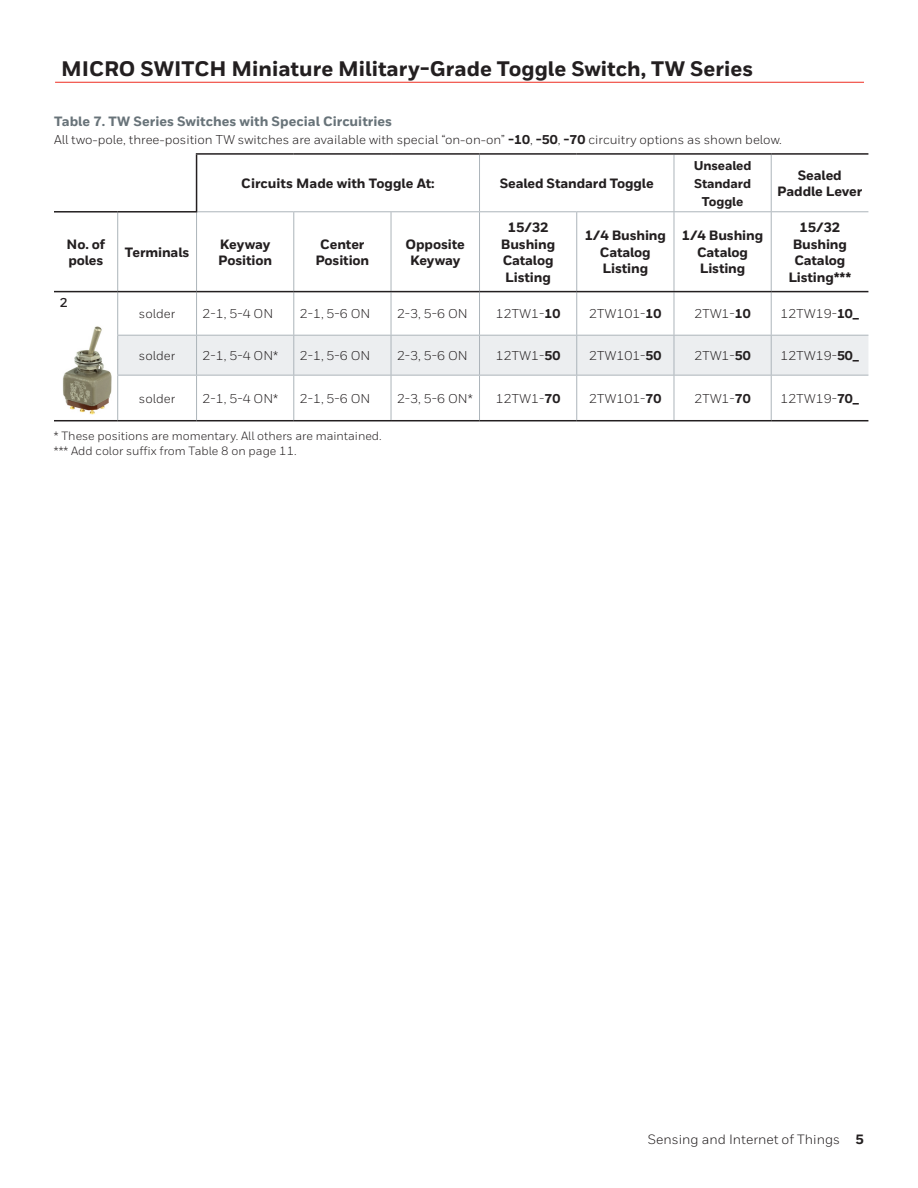
<style>
.page{position:relative;width:918px;height:1188px;background:#fff}
.page>*{position:absolute;margin:0;border:0;box-sizing:border-box;transform-origin:0 0}
.t1{font:800 21px "Honeywell Sans";color:#231f20}
.t2{font:800 13.5px/16.5px "Honeywell Sans";letter-spacing:-.01em;color:#231f20;text-align:center}
.t3{font:800 13.5px "Honeywell Sans";color:#687379}
.t4{font:13.5px "Honeywell Sans";color:#231f20}
.t5{font:12.75px "Honeywell Sans";color:#231f20}
.t6{font:800 12.75px/18px "Honeywell Sans";letter-spacing:-.01em;color:#231f20;text-align:center}
.t7{font:700 12.75px "Honeywell Sans";color:#231f20}
.t8{font:12px/15px "Honeywell Sans";color:#231f20}
.s1{font-weight:800}
</style>
<div class="page">
<hr style="left:55px;top:82px;width:809px;height:1px;background:#ee2e22">
<div style="left:118px;top:336px;width:750px;height:39px;background:#eceef0"></div>
<hr style="left:117px;top:213px;width:1px;height:78px;background:#acb4ba">
<hr style="left:197px;top:211px;width:97px;height:1px;background:#acb4ba">
<hr style="left:196px;top:213px;width:1px;height:78px;background:#acb4ba">
<hr style="left:294px;top:211px;width:97px;height:1px;background:#acb4ba">
<hr style="left:293px;top:212px;width:1px;height:79px;background:#acb4ba">
<hr style="left:391px;top:211px;width:89px;height:1px;background:#acb4ba">
<hr style="left:391px;top:212px;width:1px;height:79px;background:#acb4ba">
<hr style="left:480px;top:211px;width:97px;height:1px;background:#acb4ba">
<hr style="left:479px;top:212px;width:1px;height:79px;background:#acb4ba">
<hr style="left:577px;top:211px;width:97px;height:1px;background:#acb4ba">
<hr style="left:576px;top:212px;width:1px;height:79px;background:#acb4ba">
<hr style="left:674px;top:211px;width:97px;height:1px;background:#acb4ba">
<hr style="left:674px;top:212px;width:1px;height:79px;background:#acb4ba">
<hr style="left:771px;top:211px;width:97px;height:1px;background:#acb4ba">
<hr style="left:771px;top:212px;width:1px;height:79px;background:#acb4ba">
<hr style="left:117px;top:292px;width:1px;height:43px;background:#acb4ba">
<hr style="left:196px;top:292px;width:1px;height:43px;background:#acb4ba">
<hr style="left:293px;top:292px;width:1px;height:43px;background:#acb4ba">
<hr style="left:391px;top:292px;width:1px;height:43px;background:#acb4ba">
<hr style="left:479px;top:292px;width:1px;height:43px;background:#acb4ba">
<hr style="left:576px;top:292px;width:1px;height:43px;background:#acb4ba">
<hr style="left:674px;top:292px;width:1px;height:43px;background:#acb4ba">
<hr style="left:771px;top:292px;width:1px;height:43px;background:#acb4ba">
<hr style="left:117px;top:335px;width:80px;height:1px;background:#acb4ba">
<hr style="left:117px;top:336px;width:1px;height:39px;background:#acb4ba">
<hr style="left:197px;top:335px;width:97px;height:1px;background:#acb4ba">
<hr style="left:196px;top:336px;width:1px;height:39px;background:#acb4ba">
<hr style="left:294px;top:335px;width:97px;height:1px;background:#acb4ba">
<hr style="left:293px;top:336px;width:1px;height:39px;background:#acb4ba">
<hr style="left:391px;top:335px;width:89px;height:1px;background:#acb4ba">
<hr style="left:391px;top:336px;width:1px;height:39px;background:#acb4ba">
<hr style="left:480px;top:335px;width:97px;height:1px;background:#acb4ba">
<hr style="left:479px;top:336px;width:1px;height:39px;background:#acb4ba">
<hr style="left:577px;top:335px;width:97px;height:1px;background:#acb4ba">
<hr style="left:576px;top:336px;width:1px;height:39px;background:#acb4ba">
<hr style="left:674px;top:335px;width:97px;height:1px;background:#acb4ba">
<hr style="left:674px;top:336px;width:1px;height:39px;background:#acb4ba">
<hr style="left:771px;top:335px;width:97px;height:1px;background:#acb4ba">
<hr style="left:771px;top:336px;width:1px;height:39px;background:#acb4ba">
<hr style="left:117px;top:375px;width:80px;height:1px;background:#acb4ba">
<hr style="left:117px;top:376px;width:1px;height:44px;background:#acb4ba">
<hr style="left:197px;top:375px;width:97px;height:1px;background:#acb4ba">
<hr style="left:196px;top:376px;width:1px;height:44px;background:#acb4ba">
<hr style="left:294px;top:375px;width:97px;height:1px;background:#acb4ba">
<hr style="left:293px;top:376px;width:1px;height:44px;background:#acb4ba">
<hr style="left:391px;top:375px;width:89px;height:1px;background:#acb4ba">
<hr style="left:391px;top:376px;width:1px;height:44px;background:#acb4ba">
<hr style="left:480px;top:375px;width:97px;height:1px;background:#acb4ba">
<hr style="left:479px;top:376px;width:1px;height:44px;background:#acb4ba">
<hr style="left:577px;top:375px;width:97px;height:1px;background:#acb4ba">
<hr style="left:576px;top:376px;width:1px;height:44px;background:#acb4ba">
<hr style="left:674px;top:375px;width:97px;height:1px;background:#acb4ba">
<hr style="left:674px;top:376px;width:1px;height:44px;background:#acb4ba">
<hr style="left:771px;top:375px;width:97px;height:1px;background:#acb4ba">
<hr style="left:771px;top:376px;width:1px;height:44px;background:#acb4ba">
<hr style="left:479px;top:155px;width:1px;height:56px;background:#acb4ba">
<hr style="left:674px;top:155px;width:1px;height:56px;background:#acb4ba">
<hr style="left:771px;top:155px;width:1px;height:56px;background:#acb4ba">
<hr style="left:54px;top:291px;width:64px;height:1px;background:#231f20">
<hr style="left:118px;top:291px;width:79px;height:1px;background:#231f20">
<hr style="left:197px;top:291px;width:97px;height:1px;background:#231f20">
<hr style="left:294px;top:291px;width:97px;height:1px;background:#231f20">
<hr style="left:391px;top:291px;width:89px;height:1px;background:#231f20">
<hr style="left:480px;top:291px;width:97px;height:1px;background:#231f20">
<hr style="left:577px;top:291px;width:97px;height:1px;background:#231f20">
<hr style="left:674px;top:291px;width:97px;height:1px;background:#231f20">
<hr style="left:771px;top:291px;width:97px;height:1px;background:#231f20">
<hr style="left:674px;top:153px;width:97px;height:2px;background:#231f20">
<hr style="left:54px;top:211px;width:64px;height:2px;background:#231f20">
<hr style="left:118px;top:211px;width:79px;height:2px;background:#231f20">
<hr style="left:480px;top:153px;width:97px;height:2px;background:#231f20">
<hr style="left:577px;top:153px;width:97px;height:2px;background:#231f20">
<hr style="left:771px;top:153px;width:97px;height:2px;background:#231f20">
<hr style="left:118px;top:420px;width:79px;height:1px;background:#231f20">
<hr style="left:197px;top:420px;width:97px;height:1px;background:#231f20">
<hr style="left:294px;top:420px;width:97px;height:1px;background:#231f20">
<hr style="left:391px;top:420px;width:89px;height:1px;background:#231f20">
<hr style="left:480px;top:420px;width:97px;height:1px;background:#231f20">
<hr style="left:577px;top:420px;width:97px;height:1px;background:#231f20">
<hr style="left:674px;top:420px;width:97px;height:1px;background:#231f20">
<hr style="left:771px;top:420px;width:97px;height:1px;background:#231f20">
<hr style="left:54px;top:420px;width:64px;height:1px;background:#231f20">
<hr style="left:196px;top:153px;width:98px;height:2px;background:#231f20">
<hr style="left:196px;top:155px;width:1px;height:56px;background:#231f20">
<hr style="left:294px;top:153px;width:97px;height:2px;background:#231f20">
<hr style="left:391px;top:153px;width:89px;height:2px;background:#231f20">
<img style="left:63px;top:326px;width:49px;height:89px">
<h1 class="t1" style="left:61px;top:61px;width:694px">MICRO SWITCH Miniature Military-Grade Toggle Switch, TW Series</h1>
<p class="t3" style="left:54px;top:116px;width:340px">Table 7. TW Series Switches with Special Circuitries</p>
<p class="t5" style="left:54px;top:134px;width:729px">All two-pole, three-position TW switches are available with special “on-on-on” <span class="s1">-10</span>, <span class="s1">-50</span>, <span class="s1">-70</span> circuitry options as shown below.</p>
<p class="t2" style="left:241px;top:176px;width:195px">Circuits Made with Toggle At:</p>
<p class="t2" style="left:500px;top:176px;width:156px">Sealed Standard Toggle</p>
<p class="t6" style="left:694px;top:157px;width:59px">Unsealed<br>Standard<br>Toggle</p>
<p class="t2" style="left:777px;top:168px;width:87px">Sealed<br>Paddle Lever</p>
<p class="t2" style="left:67px;top:237px;width:40px;text-align:left">No. of poles</p>
<p class="t2" style="left:125px;top:245px;width:66px">Terminals</p>
<p class="t2" style="left:218px;top:237px;width:55px;text-align:left">Keyway<br>Position</p>
<p class="t2" style="left:315px;top:237px;width:55px">Center<br>Position</p>
<p class="t2" style="left:406px;top:237px;width:61px">Opposite<br>Keyway</p>
<p class="t7" style="left:60px;top:295px;width:9px">2</p>
<p class="t2" style="left:501px;top:220px;width:56px">15/32<br>Bushing<br>Catalog<br>Listing</p>
<p class="t2" style="left:585px;top:229px;width:83px">1/4 Bushing<br>Catalog<br>Listing</p>
<p class="t2" style="left:682px;top:229px;width:83px">1/4 Bushing<br>Catalog<br>Listing</p>
<p class="t2" style="left:788px;top:220px;width:64px">15/32<br>Bushing<br>Catalog<br>Listing***</p>
<p class="t5" style="left:139px;top:308px;width:38px">solder</p>
<p class="t5" style="left:203px;top:308px;width:72px">2-1, 5-4 ON</p>
<p class="t5" style="left:300px;top:308px;width:72px">2-1, 5-6 ON</p>
<p class="t5" style="left:397px;top:308px;width:72px">2-3, 5-6 ON</p>
<p class="t5" style="left:496px;top:308px;width:66px">12TW1-<span class="s1">10</span></p>
<p class="t5" style="left:589px;top:308px;width:74px">2TW101-<span class="s1">10</span></p>
<p class="t5" style="left:694px;top:308px;width:58px">2TW1-<span class="s1">10</span></p>
<p class="t5" style="left:781px;top:308px;width:80px">12TW19-<span class="s1">10_</span></p>
<p class="t5" style="left:139px;top:350px;width:38px">solder</p>
<p class="t5" style="left:203px;top:350px;width:77px">2-1, 5-4 ON*</p>
<p class="t5" style="left:300px;top:350px;width:72px">2-1, 5-6 ON</p>
<p class="t5" style="left:397px;top:350px;width:72px">2-3, 5-6 ON</p>
<p class="t5" style="left:496px;top:350px;width:66px">12TW1-<span class="s1">50</span></p>
<p class="t5" style="left:589px;top:350px;width:74px">2TW101-<span class="s1">50</span></p>
<p class="t5" style="left:694px;top:350px;width:58px">2TW1-<span class="s1">50</span></p>
<p class="t5" style="left:781px;top:350px;width:80px">12TW19-<span class="s1">50_</span></p>
<p class="t5" style="left:139px;top:393px;width:38px">solder</p>
<p class="t5" style="left:203px;top:393px;width:77px">2-1, 5-4 ON*</p>
<p class="t5" style="left:300px;top:393px;width:72px">2-1, 5-6 ON</p>
<p class="t5" style="left:397px;top:393px;width:77px">2-3, 5-6 ON*</p>
<p class="t5" style="left:496px;top:393px;width:66px">12TW1-<span class="s1">70</span></p>
<p class="t5" style="left:589px;top:393px;width:74px">2TW101-<span class="s1">70</span></p>
<p class="t5" style="left:694px;top:393px;width:58px">2TW1-<span class="s1">70</span></p>
<p class="t5" style="left:781px;top:393px;width:80px">12TW19-<span class="s1">70_</span></p>
<p class="t8" style="left:54px;top:430px;width:329px">* These positions are momentary. All others are maintained. *** Add color suffix from Table 8 on page 11.</p>
<p class="t4" style="left:648px;top:1134px;width:218px">Sensing and Internet of Things <span class="s1">5</span></p>
</div>
